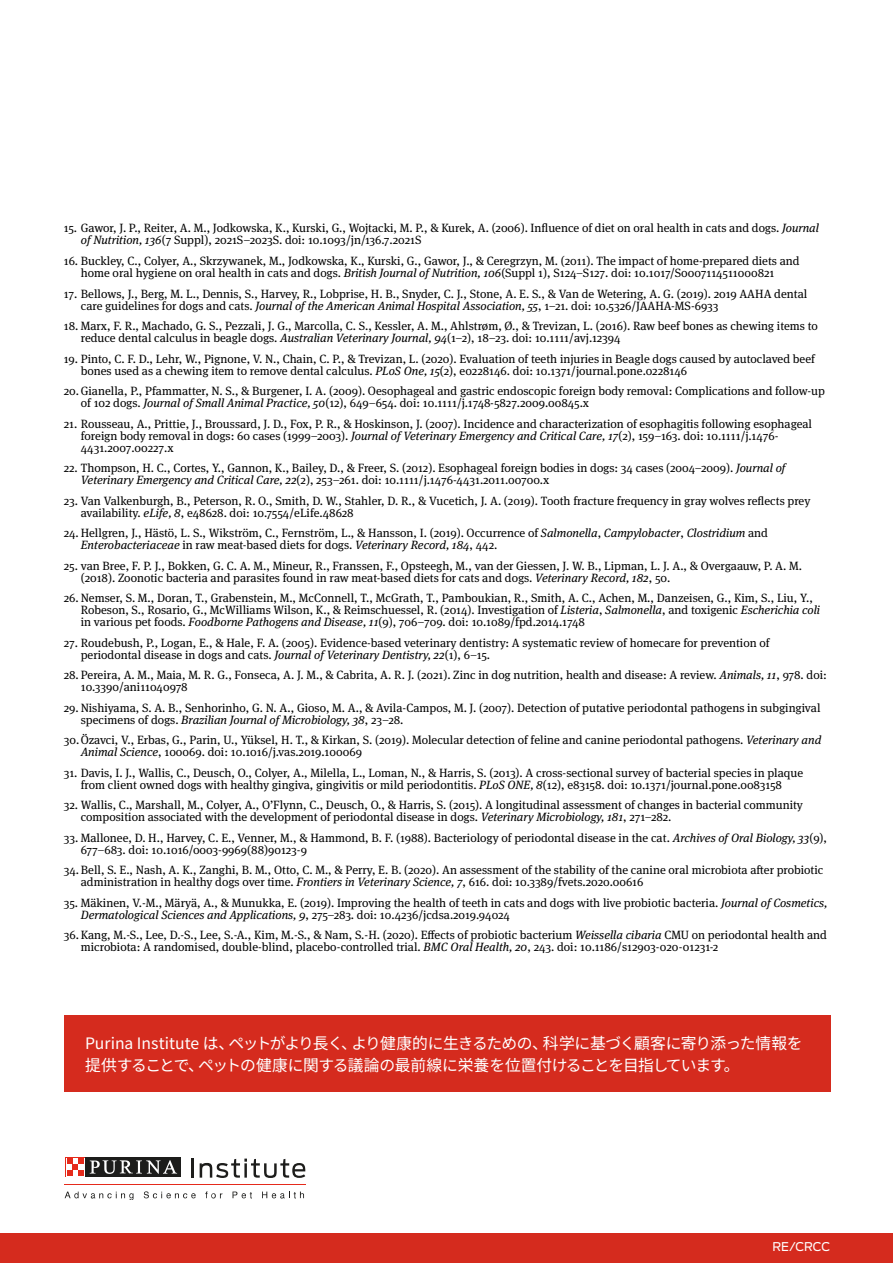
<style>
.page{position:relative;width:893px;height:1263px;background:#fff}
.page>*{position:absolute;margin:0;border:0;box-sizing:border-box;transform-origin:0 0}
.t1{font:15.75px/21.8px "Noto Sans JP";letter-spacing:-.025em;color:#fff}
.t2{font:12px/12px "Meta Serif Pro";color:#000}
.t3{font:12px "Antenna";color:#fff}
.s1{font-style:italic}
</style>
<div class="page">
<div style="left:0;top:1233px;width:893px;height:30px;background:#d52b1e"></div>
<hr style="left:65px;top:1184px;width:241px;height:1px;background:#e52a1b">
<svg style="left:192px;top:1158px;width:2px;height:19px"></svg>
<svg style="left:200px;top:1158px;width:105px;height:20px"></svg>
<svg style="left:65px;top:1191px;width:68px;height:9px"></svg>
<svg style="left:144px;top:1191px;width:52px;height:7px"></svg>
<svg style="left:205px;top:1191px;width:17px;height:7px"></svg>
<svg style="left:233px;top:1191px;width:19px;height:7px"></svg>
<svg style="left:262px;top:1191px;width:42px;height:7px"></svg>
<div style="left:65px;top:1157px;width:21px;height:20px;background:#1d1d1b"></div>
<svg style="left:65px;top:1157px;width:20px;height:20px"></svg>
<div style="left:86px;top:1157px;width:95px;height:20px;background:#1d1d1b"></div>
<svg style="left:90px;top:1160px;width:87px;height:14px"></svg>
<svg style="left:66px;top:1158px;width:18px;height:18px"></svg>
<svg style="left:67px;top:1158px;width:17px;height:17px"></svg>
<div style="left:64px;top:1015px;width:766px;height:77px;background:#d52b1e"></div>
<p class="t2" style="left:81px;top:222px;width:740px;text-indent:-17px">15. Gawor, J. P., Reiter, A. M., Jodkowska, K., Kurski, G., Wojtacki, M. P., &amp; Kurek, A. (2006). Influence of diet on oral health in cats and dogs. <span class="s1">Journal of Nutrition, 136</span>(7 Suppl), 2021S–2023S. doi: 10.1093/jn/136.7.2021S</p>
<p class="t2" style="left:81px;top:254px;width:720px;text-indent:-17px">16. Buckley, C., Colyer, A., Skrzywanek, M., Jodkowska, K., Kurski, G., Gawor, J., &amp; Ceregrzyn, M. (2011). The impact of home-prepared diets and home oral hygiene on oral health in cats and dogs. <span class="s1">British Journal of Nutrition, 106</span>(Suppl 1), S124–S127. doi: 10.1017/S0007114511000821</p>
<p class="t2" style="left:81px;top:287px;width:728px;text-indent:-17px">17. Bellows, J., Berg, M. L., Dennis, S., Harvey, R., Lobprise, H. B., Snyder, C. J., Stone, A. E. S., &amp; Van de Wetering, A. G. (2019). 2019 AAHA dental care guidelines for dogs and cats. <span class="s1">Journal of the American Animal Hospital Association, 55</span>, 1–21. doi: 10.5326/JAAHA-MS-6933</p>
<p class="t2" style="left:81px;top:319px;width:739px;text-indent:-17px">18. Marx, F. R., Machado, G. S., Pezzali, J. G., Marcolla, C. S., Kessler, A. M., Ahlstrøm, Ø., &amp; Trevizan, L. (2016). Raw beef bones as chewing items to reduce dental calculus in beagle dogs. <span class="s1">Australian Veterinary Journal, 94</span>(1–2), 18–23. doi: 10.1111/avj.12394</p>
<p class="t2" style="left:81px;top:352px;width:736px;text-indent:-17px">19. Pinto, C. F. D., Lehr, W., Pignone, V. N., Chain, C. P., &amp; Trevizan, L. (2020). Evaluation of teeth injuries in Beagle dogs caused by autoclaved beef bones used as a chewing item to remove dental calculus. <span class="s1">PLoS One, 15</span>(2), e0228146. doi: 10.1371/journal.pone.0228146</p>
<p class="t2" style="left:81px;top:384px;width:746px;text-indent:-17px">20.Gianella, P., Pfammatter, N. S., &amp; Burgener, I. A. (2009). Oesophageal and gastric endoscopic foreign body removal: Complications and follow-up of 102 dogs. <span class="s1">Journal of Small Animal Practice, 50</span>(12), 649–654. doi: 10.1111/j.1748-5827.2009.00845.x</p>
<p class="t2" style="left:81px;top:417px;width:733px;text-indent:-17px">21. Rousseau, A., Prittie, J., Broussard, J. D., Fox, P. R., &amp; Hoskinson, J. (2007). Incidence and characterization of esophagitis following esophageal foreign body removal in dogs: 60 cases (1999–2003). <span class="s1">Journal of Veterinary Emergency and Critical Care, 17</span>(2), 159–163. doi: 10.1111/j.1476-<br>4431.2007.00227.x</p>
<p class="t2" style="left:81px;top:461px;width:706px;text-indent:-17px">22. Thompson, H. C., Cortes, Y., Gannon, K., Bailey, D., &amp; Freer, S. (2012). Esophageal foreign bodies in dogs: 34 cases (2004–2009). <span class="s1">Journal of<br>Veterinary Emergency and Critical Care, 22</span>(2), 253–261. doi: 10.1111/j.1476-4431.2011.00700.x</p>
<p class="t2" style="left:81px;top:494px;width:731px;text-indent:-17px">23. Van Valkenburgh, B., Peterson, R. O., Smith, D. W., Stahler, D. R., &amp; Vucetich, J. A. (2019). Tooth fracture frequency in gray wolves reflects prey availability. <span class="s1">eLife, 8</span>, e48628. doi: 10.7554/eLife.48628</p>
<p class="t2" style="left:81px;top:526px;width:689px;text-indent:-17px">24. Hellgren, J., Hästö, L. S., Wikström, C., Fernström, L., &amp; Hansson, I. (2019). Occurrence of <span class="s1">Salmonella</span>, <span class="s1">Campylobacter</span>, <span class="s1">Clostridium</span> and<br><span class="s1">Enterobacteriaceae</span> in raw meat-based diets for dogs. <span class="s1">Veterinary Record, 184</span>, 442.</p>
<p class="t2" style="left:81px;top:559px;width:723px;text-indent:-17px">25. van Bree, F. P. J., Bokken, G. C. A. M., Mineur, R., Franssen, F., Opsteegh, M., van der Giessen, J. W. B., Lipman, L. J. A., &amp; Overgaauw, P. A. M. (2018). Zoonotic bacteria and parasites found in raw meat-based diets for cats and dogs. <span class="s1">Veterinary Record, 182</span>, 50.</p>
<p class="t2" style="left:81px;top:591px;width:741px;text-indent:-17px">26. Nemser, S. M., Doran, T., Grabenstein, M., McConnell, T., McGrath, T., Pamboukian, R., Smith, A. C., Achen, M., Danzeisen, G., Kim, S., Liu, Y.,<br>Robeson, S., Rosario, G., McWilliams Wilson, K., &amp; Reimschuessel, R. (2014). Investigation of <span class="s1">Listeria</span>, <span class="s1">Salmonella</span>, and toxigenic <span class="s1">Escherichia coli </span>in various pet foods. <span class="s1">Foodborne Pathogens and Disease, 11</span>(9), 706–709. doi: 10.1089/fpd.2014.1748</p>
<p class="t2" style="left:81px;top:636px;width:690px;text-indent:-17px">27. Roudebush, P., Logan, E., &amp; Hale, F. A. (2005). Evidence-based veterinary dentistry: A systematic review of homecare for prevention of periodontal disease in dogs and cats. <span class="s1">Journal of Veterinary Dentistry, 22</span>(1), 6–15.</p>
<p class="t2" style="left:81px;top:668px;width:748px;text-indent:-17px">28. Pereira, A. M., Maia, M. R. G., Fonseca, A. J. M., &amp; Cabrita, A. R. J. (2021). Zinc in dog nutrition, health and disease: A review. <span class="s1">Animals, 11</span>, 978. doi:<br>10.3390/ani11040978</p>
<p class="t2" style="left:81px;top:701px;width:741px;text-indent:-17px">29. Nishiyama, S. A. B., Senhorinho, G. N. A., Gioso, M. A., &amp; Avila-Campos, M. J. (2007). Detection of putative periodontal pathogens in subgingival specimens of dogs. <span class="s1">Brazilian Journal of Microbiology, 38</span>, 23–28.</p>
<p class="t2" style="left:81px;top:733px;width:742px;text-indent:-17px">30.Özavci, V., Erbas, G., Parin, U., Yüksel, H. T., &amp; Kirkan, S. (2019). Molecular detection of feline and canine periodontal pathogens. <span class="s1">Veterinary and<br>Animal Science</span>, 100069. doi: 10.1016/j.vas.2019.100069</p>
<p class="t2" style="left:64px;top:766px;width:741px;text-align:center">31. Davis, I. J., Wallis, C., Deusch, O., Colyer, A., Milella, L., Loman, N., &amp; Harris, S. (2013). A cross-sectional survey of bacterial species in plaque from client owned dogs with healthy gingiva, gingivitis or mild periodontitis. <span class="s1">PLoS ONE, 8</span>(12), e83158. doi: 10.1371/journal.pone.0083158</p>
<p class="t2" style="left:81px;top:798px;width:724px;text-indent:-17px">32. Wallis, C., Marshall, M., Colyer, A., O’Flynn, C., Deusch, O., &amp; Harris, S. (2015). A longitudinal assessment of changes in bacterial community composition associated with the development of periodontal disease in dogs. <span class="s1">Veterinary Microbiology, 181</span>, 271–282.</p>
<p class="t2" style="left:81px;top:831px;width:748px;text-indent:-17px">33. Mallonee, D. H., Harvey, C. E., Venner, M., &amp; Hammond, B. F. (1988). Bacteriology of periodontal disease in the cat. <span class="s1">Archives of Oral Biology, 33</span>(9),<br>677–683. doi: 10.1016/0003-9969(88)90123-9</p>
<p class="t2" style="left:81px;top:863px;width:744px;text-indent:-17px">34.Bell, S. E., Nash, A. K., Zanghi, B. M., Otto, C. M., &amp; Perry, E. B. (2020). An assessment of the stability of the canine oral microbiota after probiotic administration in healthy dogs over time. <span class="s1">Frontiers in Veterinary Science, 7</span>, 616. doi: 10.3389/fvets.2020.00616</p>
<p class="t2" style="left:81px;top:896px;width:748px;text-indent:-17px">35. Mäkinen, V.-M., Märyä, A., &amp; Munukka, E. (2019). Improving the health of teeth in cats and dogs with live probiotic bacteria. <span class="s1">Journal of Cosmetics,<br>Dermatological Sciences and Applications, 9</span>, 275–283. doi: 10.4236/jcdsa.2019.94024</p>
<p class="t2" style="left:81px;top:928px;width:748px;text-indent:-17px">36.Kang, M.-S., Lee, D.-S., Lee, S.-A., Kim, M.-S., &amp; Nam, S.-H. (2020). Effects of probiotic bacterium <span class="s1">Weissella cibaria</span> CMU on periodontal health and microbiota: A randomised, double-blind, placebo-controlled trial. <span class="s1">BMC Oral Health, 20</span>, 243. doi: 10.1186/s12903-020-01231-2</p>
<h1 class="t1" style="left:85px;top:1032px;width:719px">Purina Institute は、ペットがより長く、より健康的に生きるための、科学に基づく顧客に寄り添った情報を提供することで、ペットの健康に関する議論の最前線に栄養を位置付けることを目指しています。</h1>
<p class="t3" style="left:772px;top:1239px;width:59px">RE/CRCC</p>
</div>
